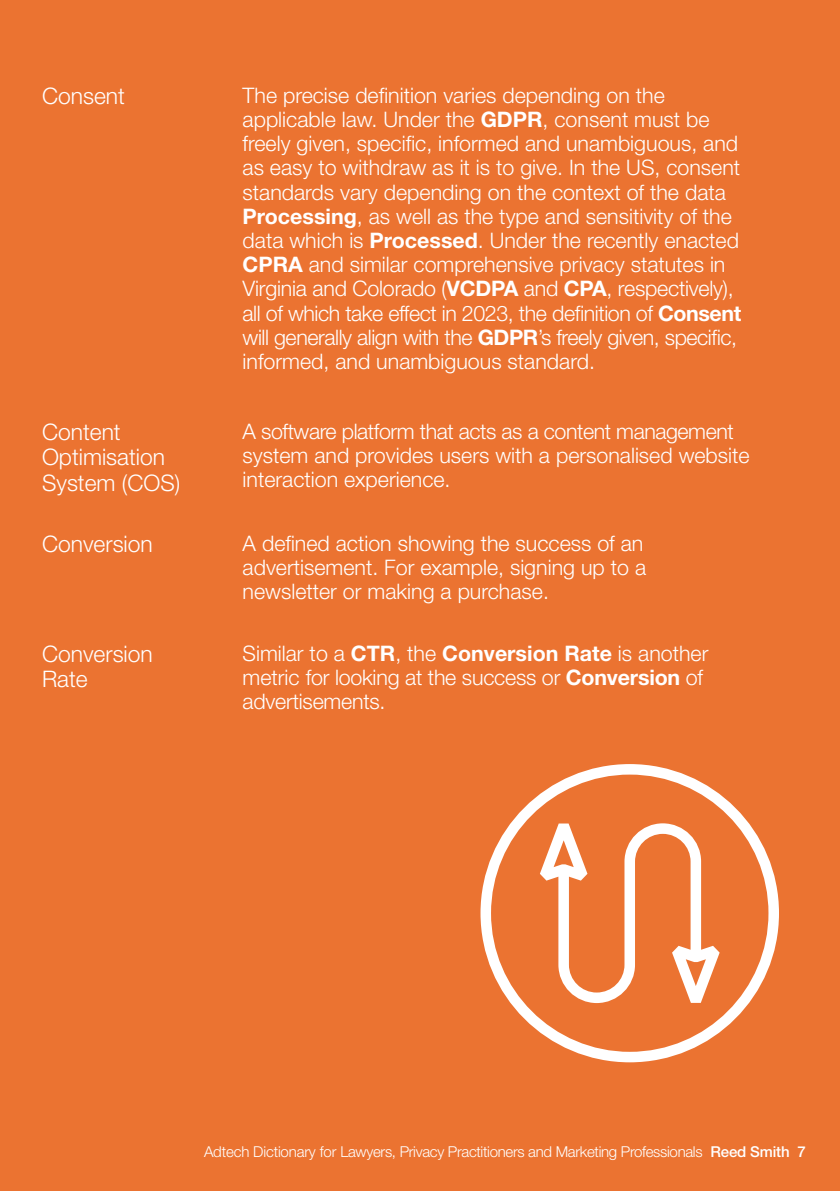
<style>
.page{position:relative;width:840px;height:1191px;background:#fff}
.page>*{position:absolute;margin:0;border:0;box-sizing:border-box;transform-origin:0 0}
.t1{font:300 22.8px/25.6px "Helvetica Neue LT Std";color:#fff}
.t2{font:300 21.4px/24.2px "Helvetica Neue LT Std";color:#fff}
.t3{font:300 15px "Helvetica Neue LT Std";letter-spacing:-.02em;color:#fff}
.s1{font-weight:700}
.s2{font-weight:500}
</style>
<div class="page">
<div style="left:0;top:0;width:839px;height:1191px;background:#eb7331"></div>
<svg style="left:480px;top:764px;width:298px;height:298px"></svg>
<svg style="left:539px;top:823px;width:180px;height:180px"></svg>
<p class="t1" style="left:42px;top:82px;width:84px">Consent</p>
<p class="t2" style="left:242px;top:83px;width:500px">The precise definition varies depending on the applicable law. Under the <span class="s1">GDPR</span>, consent must be freely given, specific, informed and unambiguous, and as easy to withdraw as it is to give. In the US, consent standards vary depending on the context of the data <span class="s1">Processing</span>, as well as the type and sensitivity of the data which is <span class="s1">Processed</span>. Under the recently enacted <span class="s1">CPRA</span> and similar comprehensive privacy statutes in Virginia and Colorado (<span class="s1">VCDPA</span> and <span class="s1">CPA</span>, respectively), all of which take effect in 2023, the definition of <span class="s1">Consent </span>will generally align with the <span class="s1">GDPR</span>’s freely given, specific, informed, and unambiguous standard.</p>
<p class="t1" style="left:42px;top:418px;width:140px">Content<br>Optimisation<br>System (COS)</p>
<p class="t2" style="left:242px;top:418px;width:508px">A software platform that acts as a content management system and provides users with a personalised website interaction experience.</p>
<p class="t1" style="left:42px;top:530px;width:112px">Conversion</p>
<p class="t2" style="left:242px;top:530px;width:405px">A defined action showing the success of an advertisement. For example, signing up to a newsletter or making a purchase.</p>
<p class="t1" style="left:42px;top:640px;width:112px">Conversion<br>Rate</p>
<p class="t2" style="left:242px;top:640px;width:467px">Similar to a <span class="s1">CTR</span>, the <span class="s1">Conversion Rate</span> is another metric for looking at the success or <span class="s1">Conversion</span> of advertisements.</p>
<p class="t3" style="left:204px;top:1142px;width:603px">Adtech Dictionary for Lawyers, Privacy Practitioners and Marketing Professionals <span class="s2">Reed Smith 7</span></p>
</div>
